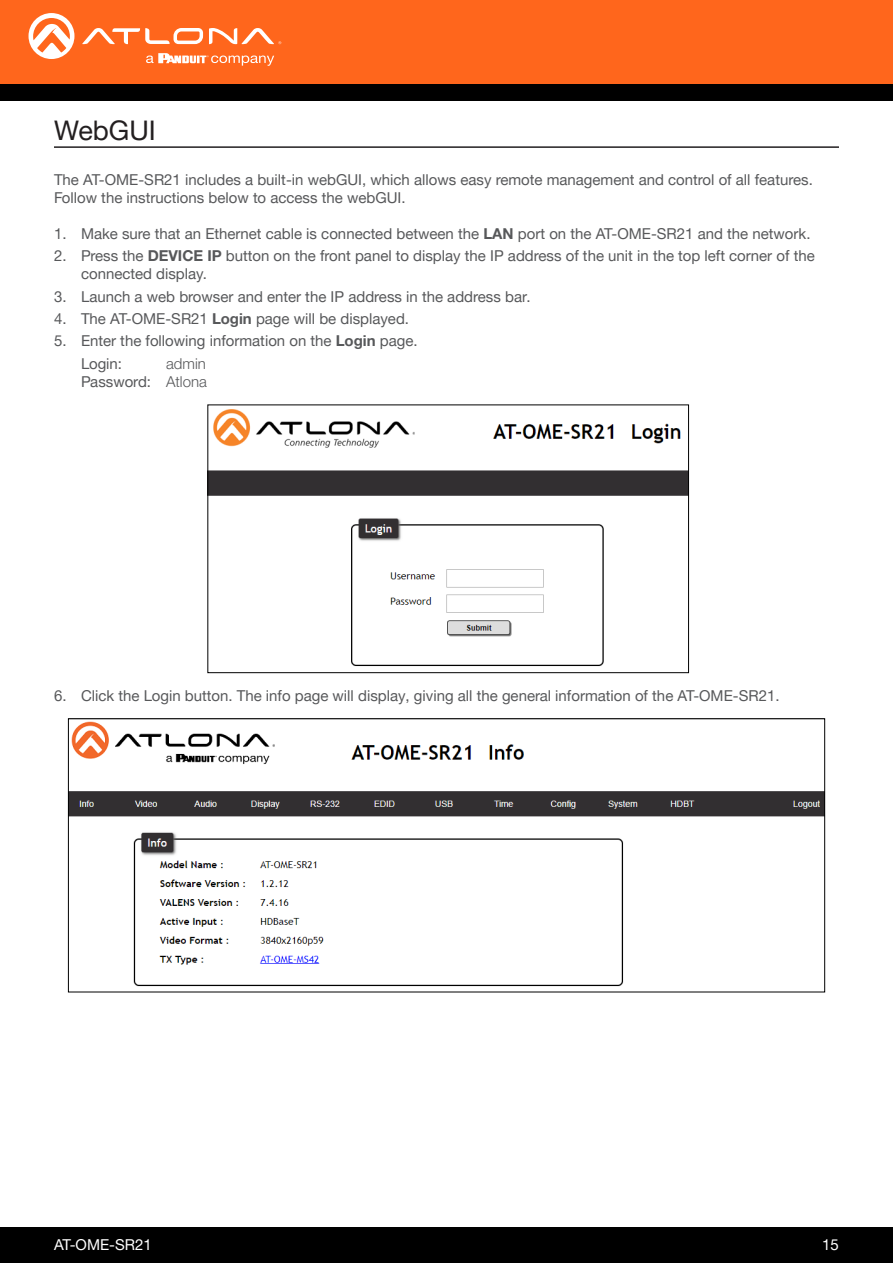
<style>
.page{position:relative;width:893px;height:1263px;background:#fff}
.page>*{position:absolute;margin:0;border:0;box-sizing:border-box;transform-origin:0 0}
.Section_Header{font:27px "Helvetica Neue LTW1 G";color:#231f20}
.General_Text{font:15px/18px "Helvetica Neue LTW1 G";color:#57585a}
.t1{font:300 15px/18px "Helvetica Neue LTW1 G";color:#57585a;text-align:right}
.t2{font:15px "Helvetica Neue LTW1 G";color:#fff}
.s1{font-weight:700}
.s2{font-weight:400}
</style>
<div class="page">
<div style="left:0;top:1227px;width:893px;height:36px;background:#000"></div>
<div style="left:0;top:0;width:893px;height:84px;background:#ff661c"></div>
<div style="left:0;top:84px;width:893px;height:16px;background:#000"></div>
<svg style="left:82px;top:28px;width:121px;height:16px"></svg>
<svg style="left:209px;top:28px;width:72px;height:16px"></svg>
<svg style="left:29px;top:13px;width:45px;height:46px"></svg>
<svg style="left:146px;top:53px;width:128px;height:13px"></svg>
<hr style="left:54px;top:146px;width:785px;height:2px;background:#231f20">
<img style="left:209px;top:409px;width:478px;height:257px">
<div style="left:207px;top:404px;width:482px;height:269px;border:1px solid #000"></div>
<img style="left:70px;top:721px;width:753px;height:266px">
<p class="Section_Header" style="left:54px;top:113px;width:103px">WebGUI</p>
<p class="General_Text" style="left:54px;top:171px;width:760px">The AT-OME-SR21 includes a built-in webGUI, which allows easy remote management and control of all features.<br>Follow the instructions below to access the webGUI.</p>
<p class="General_Text" style="left:54px;top:225px;width:758px">1. Make sure that an Ethernet cable is connected between the <span class="s1">LAN</span> port on the AT-OME-SR21 and the network.</p>
<p class="General_Text" style="left:81px;top:247px;width:735px;text-indent:-27px">2. Press the <span class="s1">DEVICE IP</span> button on the front panel to display the IP address of the unit in the top left corner of the connected display.</p>
<p class="General_Text" style="left:54px;top:287px;width:478px">3. Launch a web browser and enter the IP address in the address bar.</p>
<p class="General_Text" style="left:54px;top:309px;width:357px">4. The AT-OME-SR21 <span class="s1">Login</span> page will be displayed.</p>
<p class="General_Text" style="left:81px;top:329px;width:338px;line-height:23.4px;text-indent:-27px">5. Enter the following information on the <span class="s1">Login</span> page.<br>Login:</p>
<p class="t1" style="left:81px;top:355px;width:127px">admin<br><span class="s2">Password:</span> Atlona</p>
<p class="General_Text" style="left:54px;top:687px;width:727px">6. Click the Login button. The info page will display, giving all the general information of the AT-OME-SR21.</p>
<p class="t2" style="left:54px;top:1235px;width:99px">AT-OME-SR21</p>
<p class="t2" style="left:822px;top:1235px;width:18px">15</p>
</div>
